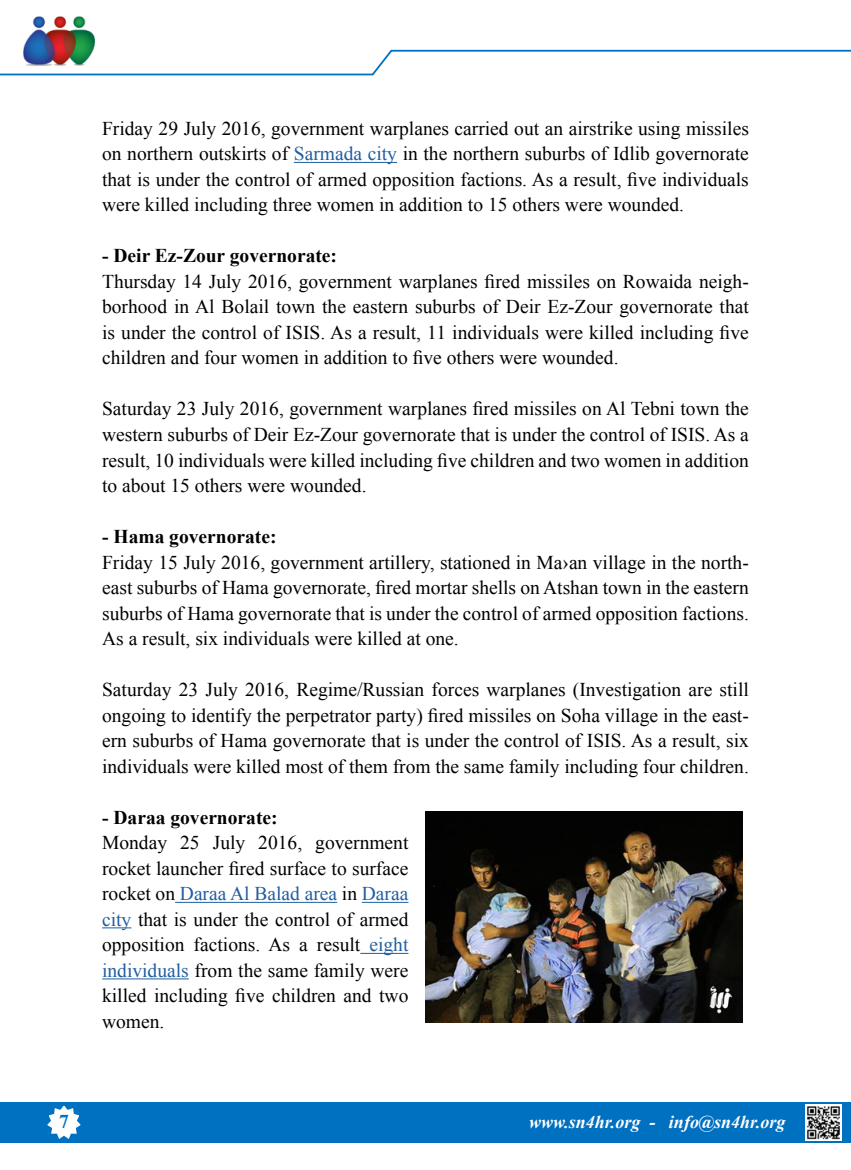
<style>
.page{position:relative;width:851px;height:1170px;background:#fff}
.page>*{position:absolute;margin:0;border:0;box-sizing:border-box;transform-origin:0 0}
.t1{font:19.5px/25.5px "Times New Roman";color:#000}
.t2{font:700 19.5px "Times New Roman";color:#000}
.t3{font:19.5px "Times New Roman";color:#215e9e}
.t4{font:700 19.5px "Times New Roman";color:#0070c0}
.t5{font:italic 700 18px "Times New Roman";color:#fff}
.s1{color:#215e9e}
.s2{color:#000}
</style>
<div class="page">
<img style="left:23px;top:16px;width:72px;height:33px">
<div style="left:0;top:1101px;width:850px;height:41px;background:#0070c0"></div>
<svg style="left:44px;top:1101px;width:40px;height:38px"></svg>
<svg style="left:0;top:49px;width:850px;height:27px"></svg>
<img style="left:805px;top:1104px;width:36px;height:36px">
<hr style="left:294px;top:162px;width:103px;height:1px;background:#215e9e">
<hr style="left:175px;top:901px;width:162px;height:1px;background:#215e9e">
<hr style="left:362px;top:901px;width:46px;height:1px;background:#215e9e">
<svg style="left:102px;top:927px;width:29px;height:1px"></svg>
<hr style="left:360px;top:952px;width:48px;height:1px;background:#215e9e">
<hr style="left:102px;top:978px;width:87px;height:1px;background:#215e9e">
<img style="left:425px;top:811px;width:317px;height:211px">
<p class="t1" style="left:102px;top:115px;width:648px;text-align:justify">Friday 29 July 2016, government warplanes carried out an airstrike using missiles on northern outskirts of <span class="s1">Sarmada city</span> in the northern suburbs of Idlib governorate that is under the control of armed opposition factions. As a result, five individuals were killed including three women in addition to 15 others were wounded.</p>
<p class="t2" style="left:102px;top:242px;width:236px">- Deir Ez-Zour governorate:</p>
<p class="t1" style="left:102px;top:294px;width:648px">borhood in Al Bolail town the eastern suburbs of Deir Ez-Zour governorate that</p>
<p class="t1" style="left:102px;top:268px;width:648px">Thursday 14 July 2016, government warplanes fired missiles on Rowaida neigh-</p>
<p class="t1" style="left:102px;top:319px;width:648px">is under the control of ISIS. As a result, 11 individuals were killed including five children and four women in addition to five others were wounded.</p>
<p class="t1" style="left:102px;top:396px;width:648px;text-align:justify">Saturday 23 July 2016, government warplanes fired missiles on Al Tebni town the western suburbs of Deir Ez-Zour governorate that is under the control of ISIS. As a result, 10 individuals were killed including five children and two women in addition to about 15 others were wounded.</p>
<p class="t2" style="left:102px;top:523px;width:176px">- Hama governorate:</p>
<p class="t1" style="left:102px;top:574px;width:648px">east suburbs of Hama governorate, fired mortar shells on Atshan town in the eastern</p>
<p class="t1" style="left:102px;top:549px;width:648px">Friday 15 July 2016, government artillery, stationed in Ma›an village in the north-</p>
<p class="t1" style="left:102px;top:600px;width:648px">suburbs of Hama governorate that is under the control of armed opposition factions.<br>As a result, six individuals were killed at one.</p>
<p class="t1" style="left:102px;top:676px;width:648px">Saturday 23 July 2016, Regime/Russian forces warplanes (Investigation are still</p>
<p class="t1" style="left:102px;top:727px;width:648px">ern suburbs of Hama governorate that is under the control of ISIS. As a result, six</p>
<p class="t1" style="left:102px;top:702px;width:648px">ongoing to identify the perpetrator party) fired missiles on Soha village in the east-</p>
<p class="t1" style="left:102px;top:753px;width:648px">individuals were killed most of them from the same family including four children.</p>
<p class="t2" style="left:102px;top:803px;width:177px">- Daraa governorate:</p>
<p class="t1" style="left:315px;top:829px;width:95px">government</p>
<p class="t1" style="left:102px;top:829px;width:66px">Monday</p>
<p class="t1" style="left:102px;top:855px;width:308px">rocket launcher fired surface to surface</p>
<p class="t3" style="left:102px;top:880px;width:308px"><span class="s2">rocket on</span> Daraa Al Balad area <span class="s2">in</span> Daraa</p>
<p class="t1" style="left:102px;top:906px;width:308px"><span class="s1">city</span> that is under the control of armed</p>
<p class="t3" style="left:369px;top:931px;width:41px">eight</p>
<p class="t1" style="left:213px;top:829px;width:34px">July</p>
<p class="t1" style="left:180px;top:829px;width:21px">25</p>
<p class="t1" style="left:258px;top:829px;width:45px">2016,</p>
<p class="t1" style="left:102px;top:931px;width:308px">opposition<br><span class="s1">individuals</span> from the same family were killed including five children and two women.</p>
<p class="t1" style="left:194px;top:931px;width:98px">factions. As</p>
<p class="t1" style="left:317px;top:931px;width:45px">result</p>
<p class="t1" style="left:299px;top:931px;width:10px">a</p>
<p class="t4" style="left:59px;top:1107px;width:11px">7</p>
<p class="t5" style="left:529px;top:1108px;width:113px">www.sn4hr.org</p>
<p class="t5" style="left:649px;top:1108px;width:7px">-</p>
<p class="t5" style="left:669px;top:1108px;width:118px">info@sn4hr.org</p>
</div>
